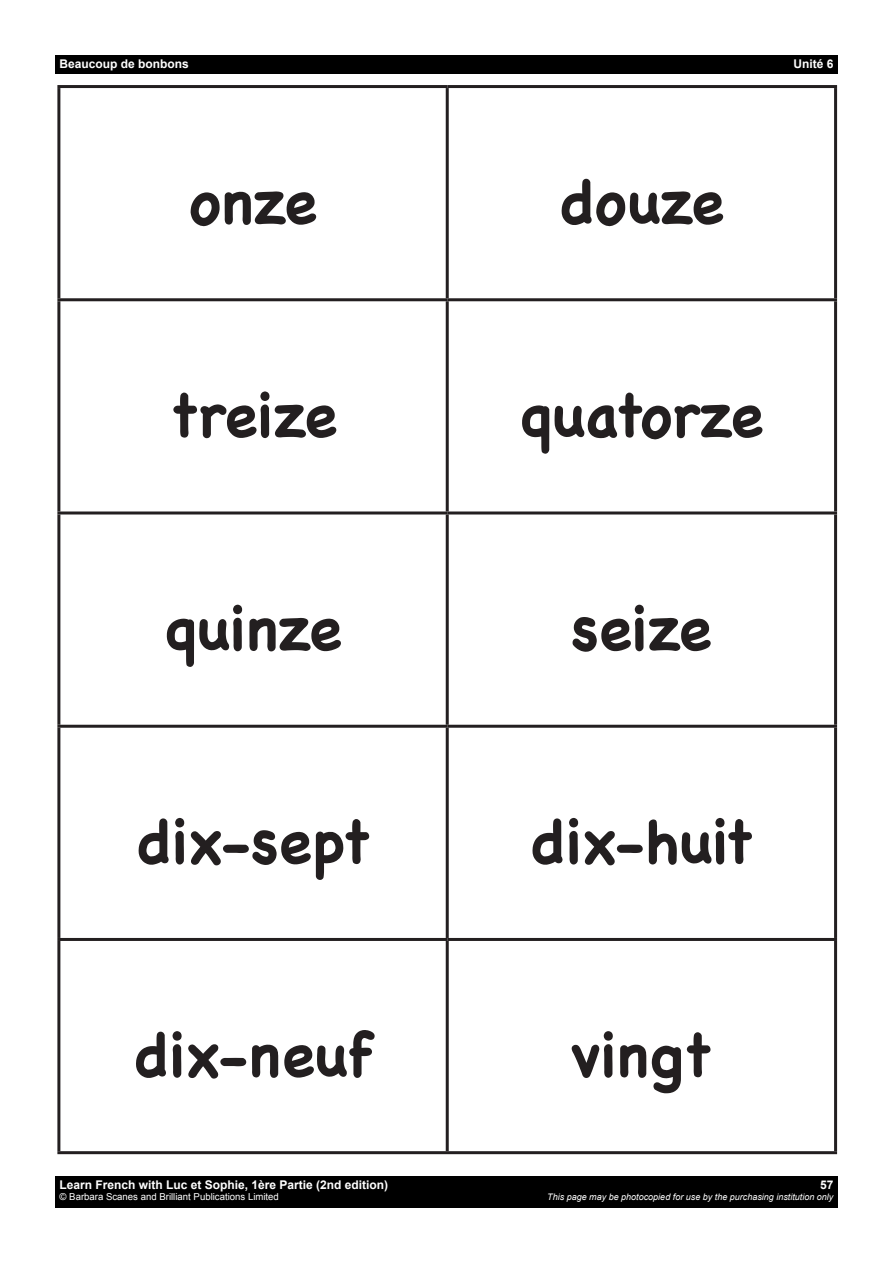
<style>
.page{position:relative;width:893px;height:1263px;background:#fff}
.page>*{position:absolute;margin:0;border:0;box-sizing:border-box;transform-origin:0 0}
.t1{font:700 60px "Chalkboard";color:#231f20}
.t2{font:700 12px "Arial";color:#fff}
.t3{font:9.6px "Arial";color:#fff}
.t4{font:italic 9px "Arial";color:#fff}
</style>
<div class="page">
<div style="left:55px;top:55px;width:783px;height:18px;background:#000"></div>
<hr style="left:57px;top:85px;width:390px;height:3px;background:#231f20">
<hr style="left:57px;top:88px;width:3px;height:210px;background:#231f20">
<hr style="left:447px;top:85px;width:390px;height:3px;background:#231f20">
<hr style="left:446px;top:88px;width:3px;height:210px;background:#231f20">
<hr style="left:834px;top:88px;width:3px;height:210px;background:#231f20">
<hr style="left:57px;top:298px;width:390px;height:3px;background:#231f20">
<hr style="left:57px;top:301px;width:3px;height:210px;background:#231f20">
<hr style="left:447px;top:298px;width:390px;height:3px;background:#231f20">
<hr style="left:446px;top:301px;width:3px;height:210px;background:#231f20">
<hr style="left:834px;top:301px;width:3px;height:210px;background:#231f20">
<hr style="left:57px;top:511px;width:390px;height:3px;background:#231f20">
<hr style="left:57px;top:514px;width:3px;height:211px;background:#231f20">
<hr style="left:447px;top:511px;width:390px;height:3px;background:#231f20">
<hr style="left:446px;top:514px;width:3px;height:211px;background:#231f20">
<hr style="left:834px;top:514px;width:3px;height:211px;background:#231f20">
<hr style="left:57px;top:725px;width:390px;height:3px;background:#231f20">
<hr style="left:57px;top:728px;width:3px;height:210px;background:#231f20">
<hr style="left:447px;top:725px;width:390px;height:3px;background:#231f20">
<hr style="left:446px;top:728px;width:3px;height:210px;background:#231f20">
<hr style="left:834px;top:728px;width:3px;height:210px;background:#231f20">
<hr style="left:57px;top:938px;width:390px;height:3px;background:#231f20">
<hr style="left:57px;top:941px;width:3px;height:210px;background:#231f20">
<hr style="left:447px;top:938px;width:390px;height:3px;background:#231f20">
<hr style="left:446px;top:941px;width:3px;height:210px;background:#231f20">
<hr style="left:834px;top:941px;width:3px;height:210px;background:#231f20">
<hr style="left:57px;top:1151px;width:780px;height:3px;background:#231f20">
<div style="left:55px;top:1176px;width:783px;height:32px;background:#000"></div>
<p class="t2" style="left:60px;top:57px;width:131px">Beaucoup de bonbons</p>
<p class="t2" style="left:793px;top:57px;width:42px">Unité 6</p>
<h1 class="t1" style="left:189px;top:164px;width:129px">onze</h1>
<h1 class="t1" style="left:559px;top:164px;width:166px">douze</h1>
<h1 class="t1" style="left:169px;top:377px;width:169px">treize</h1>
<h1 class="t1" style="left:520px;top:377px;width:245px">quatorze</h1>
<h1 class="t1" style="left:165px;top:590px;width:179px">quinze</h1>
<h1 class="t1" style="left:571px;top:590px;width:141px">seize</h1>
<h1 class="t1" style="left:136px;top:803px;width:236px">dix-sept</h1>
<h1 class="t1" style="left:530px;top:803px;width:225px">dix-huit</h1>
<h1 class="t1" style="left:133px;top:1017px;width:241px">dix-neuf</h1>
<h1 class="t1" style="left:571px;top:1017px;width:142px">vingt</h1>
<p class="t2" style="left:60px;top:1178px;width:330px">Learn French with Luc et Sophie, 1ère Partie (2nd edition)</p>
<p class="t2" style="left:820px;top:1178px;width:15px">57</p>
<p class="t3" style="left:60px;top:1191px;width:221px">© Barbara Scanes and Brilliant Publications Limited</p>
<p class="t4" style="left:547px;top:1192px;width:288px">This page may be photocopied for use by the purchasing institution only</p>
</div>
